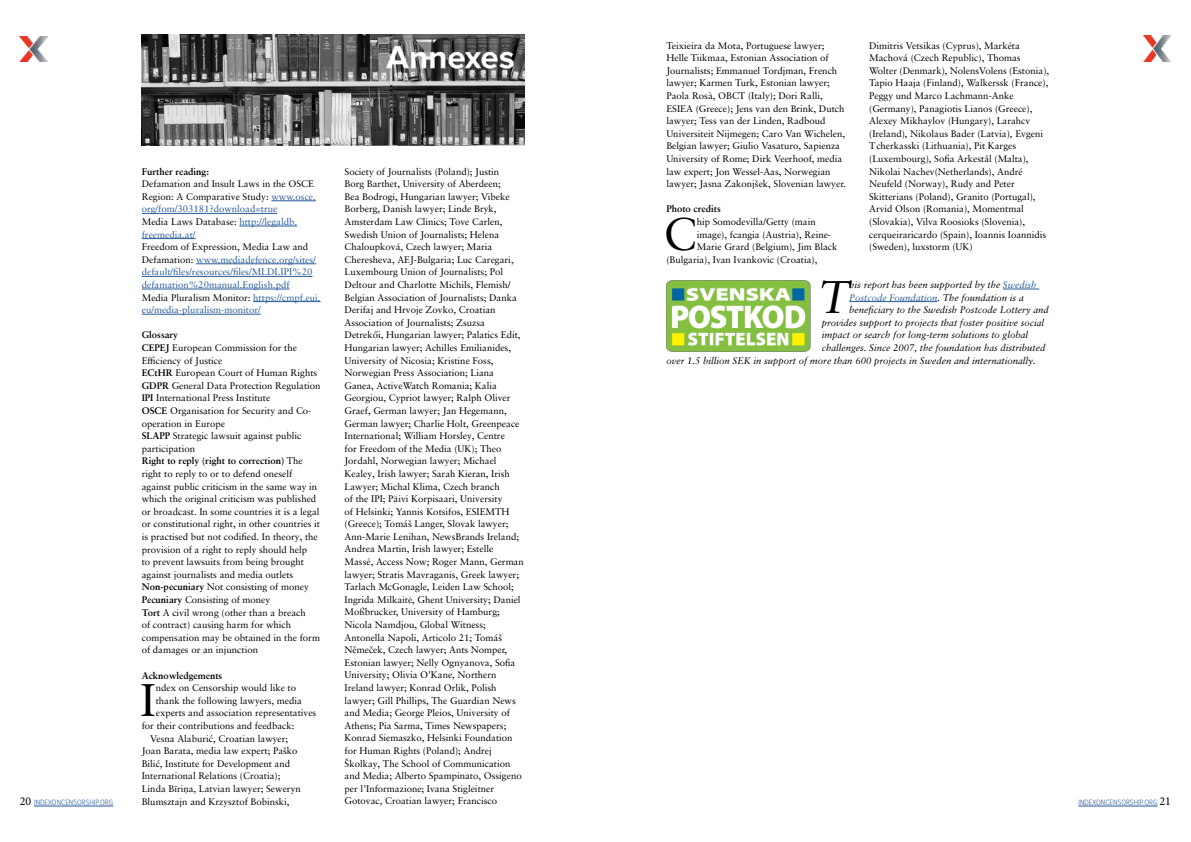
<style>
.page{position:relative;width:1191px;height:842px;background:#fff}
.page>*{position:absolute;margin:0;border:0;box-sizing:border-box;transform-origin:0 0}
.t1{font:45.7px "Sabon LT Pro";color:#000}
.t2{font:italic 45.7px "Sabon LT Pro";color:#000}
.t3{font:9.6px/12.6px "Sabon LT Pro";color:#000}
.t4{font:italic 9.6px "Sabon LT Pro";color:#000}
.t5{font:9.6px/12.6px "Sabon LT Pro";color:#275b9b}
.t6{font:700 9.6px "Sabon LT Pro";color:#000}
.t7{font:italic 9.6px "Sabon LT Pro";color:#275b9b}
.t8{font:300 8px "Proxima Nova Cond";color:#275b9b}
.s1{color:#275b9b}
.s2{color:#000}
.s3{font-weight:700}
.s4{font-family:"Minion Pro";font-weight:400;font-size:12px;color:#000}
</style>
<div class="page">
<hr style="left:34px;top:806px;width:79px;height:1px;background:#275b9b">
<hr style="left:1078px;top:806px;width:79px;height:1px;background:#275b9b">
<img style="left:1143px;top:36px;width:27px;height:25px">
<img style="left:20px;top:36px;width:28px;height:25px">
<hr style="left:271px;top:201px;width:45px;height:1px;background:#275b9b">
<hr style="left:142px;top:213px;width:135px;height:1px;background:#275b9b">
<hr style="left:239px;top:226px;width:58px;height:1px;background:#275b9b">
<hr style="left:142px;top:238px;width:54px;height:1px;background:#275b9b">
<hr style="left:196px;top:264px;width:120px;height:1px;background:#275b9b">
<hr style="left:142px;top:276px;width:170px;height:1px;background:#275b9b">
<hr style="left:142px;top:289px;width:147px;height:1px;background:#275b9b">
<hr style="left:253px;top:301px;width:67px;height:1px;background:#275b9b">
<hr style="left:142px;top:314px;width:119px;height:1px;background:#275b9b">
<img style="left:142px;top:34px;width:382px;height:112px">
<hr style="left:1003px;top:289px;width:36px;height:1px;background:#275b9b">
<hr style="left:849px;top:301px;width:88px;height:1px;background:#275b9b">
<img style="left:666px;top:280px;width:144px;height:71px">
<p class="t3" style="left:869px;top:39px;width:181px">Dimitris Vetsikas (Cyprus), Markéta Machová (Czech Republic), Thomas Wolter (Denmark), NolensVolens (Estonia), Tapio Haaja (Finland), Walkerssk (France), Peggy und Marco Lachmann-Anke (Germany), Panagiotis Lianos (Greece), Alexey Mikhaylov (Hungary), Larahcv (Ireland), Nikolaus Bader (Latvia), Evgeni Tcherkasski (Lithuania), Pit Karges (Luxembourg), Sofia Arkestål (Malta), Nikolai Nachev(Netherlands), André Neufeld (Norway), Rudy and Peter Skitterians (Poland), Granito (Portugal), Arvid Olson (Romania), Momentmal (Slovakia), Vilva Roosioks (Slovenia), cerqueiraricardo (Spain), Ioannis Ioannidis (Sweden), luxstorm (UK)</p>
<p class="t3" style="left:666px;top:39px;width:181px">Teixieira da Mota, Portuguese lawyer; Helle Tiikmaa, Estonian Association of Journalists; Emmanuel Tordjman, French lawyer; Karmen Turk, Estonian lawyer; Paola Rosà, OBCT (Italy); Dori Ralli, ESIEA (Greece); Jens van den Brink, Dutch lawyer; Tess van der Linden, Radboud Universiteit Nijmegen; Caro Van Wichelen, Belgian lawyer; Giulio Vasaturo, Sapienza University of Rome; Dirk Veerhoof, media law expert; Jon Wessel-Aas, Norwegian lawyer; Jasna Zakonjšek, Slovenian lawyer.</p>
<p class="t6" style="left:666px;top:203px;width:56px">Photo credits</p>
<h1 class="t1" style="left:663px;top:206px;width:34px">C</h1>
<p class="t3" style="left:696px;top:215px;width:120px">hip Somodevilla/Getty (main</p>
<p class="t3" style="left:344px;top:165px;width:181px">Society of Journalists (Poland); Justin<br>Borg Barthet, University of Aberdeen;<br>Bea Bodrogi, Hungarian lawyer; Vibeke Borberg, Danish lawyer; Linde Bryk, Amsterdam Law Clinics; Tove Carlen, Swedish Union of Journalists; Helena Chaloupková, Czech lawyer; Maria Cheresheva, AEJ-Bulgaria; Luc Caregari, Luxembourg Union of Journalists; Pol Deltour and Charlotte Michils, Flemish/ Belgian Association of Journalists; Danka Derifaj and Hrvoje Zovko, Croatian Association of Journalists; Zsuzsa Detrekői, Hungarian lawyer; Palatics Edit, Hungarian lawyer; Achilles Emilianides, University of Nicosia; Kristine Foss, Norwegian Press Association; Liana Ganea, ActiveWatch Romania; Kalia Georgiou, Cypriot lawyer; Ralph Oliver Graef, German lawyer; Jan Hegemann, German lawyer; Charlie Holt, Greenpeace International; William Horsley, Centre<br>for Freedom of the Media (UK); Theo Jordahl, Norwegian lawyer; Michael Kealey, Irish lawyer; Sarah Kieran, Irish Lawyer; Michal Klima, Czech branch<br>of the IPI; Päivi Korpisaari, University<br>of Helsinki; Yannis Kotsifos, ESIEMTH (Greece); Tomáš Langer, Slovak lawyer; Ann-Marie Lenihan, NewsBrands Ireland; Andrea Martin, Irish lawyer; Estelle Massé, Access Now; Roger Mann, German lawyer; Stratis Mavraganis, Greek lawyer; Tarlach McGonagle, Leiden Law School; Ingrida Milkaitė, Ghent University; Daniel Moßbrucker, University of Hamburg; Nicola Namdjou, Global Witness; Antonella Napoli, Articolo 21; Tomáš Němeček, Czech lawyer; Ants Nomper, Estonian lawyer; Nelly Ognyanova, Sofia University; Olivia O’Kane, Northern Ireland lawyer; Konrad Orlik, Polish lawyer; Gill Phillips, The Guardian News and Media; George Pleios, University of Athens; Pia Sarma, Times Newspapers; Konrad Siemaszko, Helsinki Foundation for Human Rights (Poland); Andrej Školkay, The School of Communication and Media; Alberto Spampinato, Ossigeno per l’Informazione; Ivana Stigleitner Gotovac, Croatian lawyer; Francisco</p>
<p class="t6" style="left:142px;top:165px;width:69px">Further reading:</p>
<p class="t3" style="left:142px;top:177px;width:176px">Defamation and Insult Laws in the OSCE Region: A Comparative Study: <span class="s1">www.osce. org/fom/303181?download=true<br></span>Media Laws Database: <span class="s1">http://legaldb. freemedia.at/</span></p>
<p class="t5" style="left:142px;top:240px;width:180px"><span class="s2">Freedom of Expression, Media Law and Defamation:</span> www.mediadefence.org/sites/ default/files/resources/files/MLDI.IPI%20 defamation%20manual.English.pdf<br><span class="s2">Media Pluralism Monitor:</span> https://cmpf.eui. eu/media-pluralism-monitor/</p>
<p class="t3" style="left:142px;top:328px;width:180px"><span class="s3">Glossary<br>CEPEJ</span> European Commission for the Efficiency of Justice<br><span class="s3">ECtHR</span> European Court of Human Rights <span class="s3">GDPR</span> General Data Protection Regulation <span class="s3">IPI</span> International Press Institute<br><span class="s3">OSCE</span> Organisation for Security and Co&shy;operation in Europe<br><span class="s3">SLAPP</span> Strategic lawsuit against public participation<br><span class="s3">Right to reply (right to correction)</span> The right to reply to or to defend oneself against public criticism in the same way in which the original criticism was published or broadcast. In some countries it is a legal or constitutional right, in other countries it is practised but not codified. In theory, the provision of a right to reply should help<br>to prevent lawsuits from being brought against journalists and media outlets <span class="s3">Non-pecuniary</span> Not consisting of money <span class="s3">Pecuniary</span> Consisting of money<br><span class="s3">Tort</span> A civil wrong (other than a breach<br>of contract) causing harm for which compensation may be obtained in the form of damages or an injunction</p>
<p class="t6" style="left:142px;top:669px;width:82px">Acknowledgements</p>
<h1 class="t1" style="left:141px;top:672px;width:17px">I</h1>
<p class="t3" style="left:156px;top:681px;width:142px">ndex on Censorship would like to</p>
<p class="t3" style="left:696px;top:228px;width:136px">image), fcangia (Austria), Reine-</p>
<p class="t3" style="left:696px;top:240px;width:142px">Marie Grard (Belgium), Jim Black</p>
<p class="t3" style="left:666px;top:253px;width:152px">(Bulgaria), Ivan Ivankovic (Croatia),</p>
<h1 class="t2" style="left:818px;top:269px;width:32px">T</h1>
<p class="t4" style="left:849px;top:279px;width:189px">his report has been supported by the <span class="s1">Swedish</span></p>
<p class="t7" style="left:849px;top:291px;width:176px">Postcode Foundation<span class="s2">. The foundation is a</span></p>
<p class="t4" style="left:849px;top:304px;width:201px">beneficiary to the Swedish Postcode Lottery and</p>
<p class="t4" style="left:821px;top:316px;width:224px">provides support to projects that foster positive social</p>
<p class="t4" style="left:821px;top:329px;width:208px">impact or search for long-term solutions to global</p>
<p class="t4" style="left:821px;top:342px;width:225px">challenges. Since 2007, the foundation has distributed</p>
<p class="t4" style="left:666px;top:354px;width:371px">over 1.5 billion SEK in support of more than 600 projects in Sweden and internationally.</p>
<p class="t3" style="left:156px;top:694px;width:148px">thank the following lawyers, media</p>
<p class="t3" style="left:156px;top:707px;width:162px">experts and association representatives</p>
<p class="t3" style="left:142px;top:719px;width:154px">for their contributions and feedback:</p>
<p class="t3" style="left:150px;top:732px;width:139px">Vesna Alaburić, Croatian lawyer;</p>
<p class="t3" style="left:142px;top:744px;width:157px">Joan Barata, media law expert; Paško</p>
<p class="t3" style="left:142px;top:757px;width:150px">Bilić, Institute for Development and</p>
<p class="t3" style="left:142px;top:769px;width:140px">International Relations (Croatia);</p>
<p class="t3" style="left:142px;top:782px;width:160px">Linda Bīriņa, Latvian lawyer; Seweryn</p>
<p class="t3" style="left:142px;top:795px;width:149px">Blumsztajn and Krzysztof Bobinski,</p>
<p class="t8" style="left:20px;top:796px;width:95px"><span class="s4">20</span> INDEXONCENSORSHIP.ORG</p>
<p class="t8" style="left:1078px;top:796px;width:94px">INDEXONCENSORSHIP.ORG <span class="s4">21</span></p>
</div>
